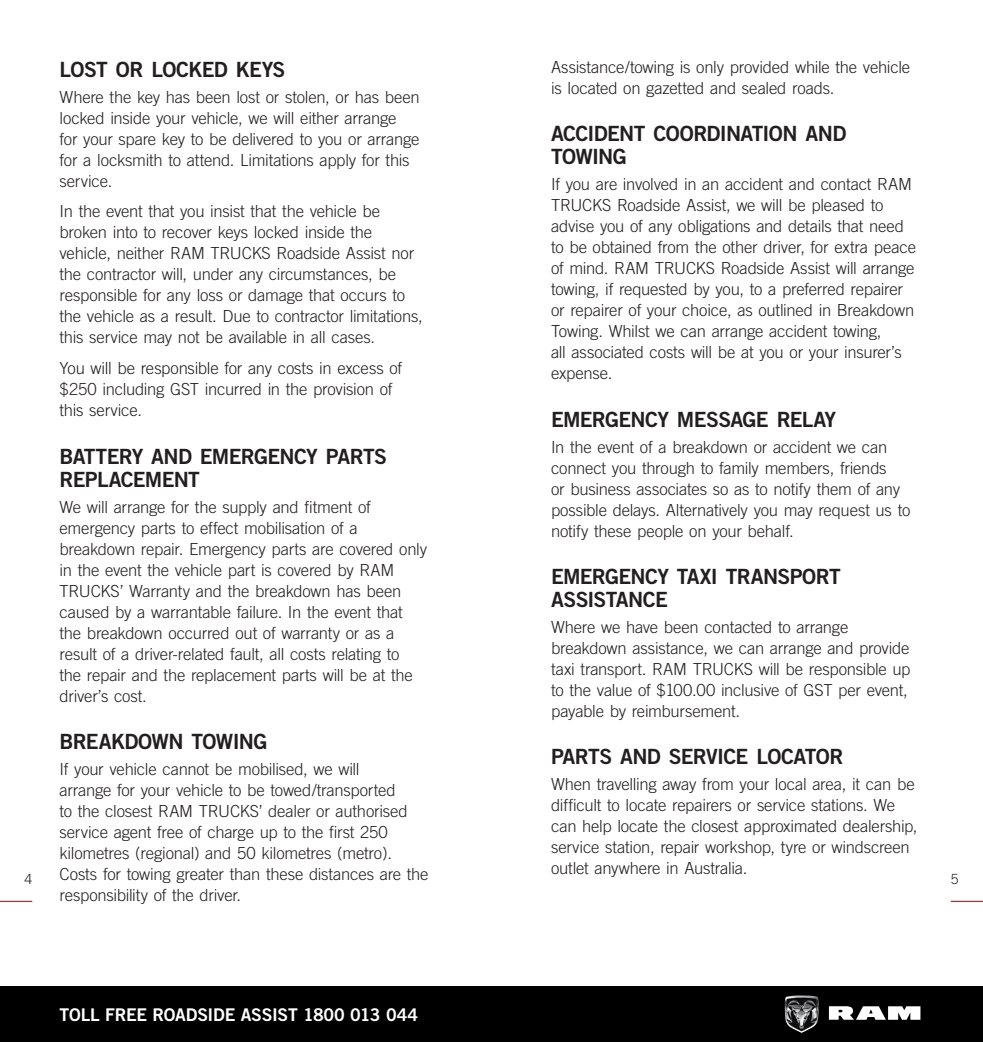
<style>
.page{position:relative;width:983px;height:1042px;background:#fff}
.page>*{position:absolute;margin:0;border:0;box-sizing:border-box;transform-origin:0 0}
.t1{font:21px/22.8px "Trade Gothic Bold Two";letter-spacing:-.03em;color:#231f20}
.t2{font:17.5px "Trade Gothic Bold Two";letter-spacing:-.01em;color:#fff}
.t3{font:300 16.62px/21px "Trade Gothic";letter-spacing:-.015em;color:#231f20}
.t4{font:300 14px "Trade Gothic";color:#231f20}
</style>
<div class="page">
<div style="left:0;top:986px;width:982px;height:56px;background:#000"></div>
<svg style="left:828px;top:1006px;width:92px;height:14px"></svg>
<img style="left:784px;top:995px;width:34px;height:38px">
<hr style="left:0;top:901px;width:32px;height:1px;background:#d1232a">
<hr style="left:950px;top:901px;width:32px;height:1px;background:#d1232a">
<p class="t3" style="left:551px;top:56px;width:360px">Assistance/towing is only provided while the vehicle is located on gazetted and sealed roads.</p>
<p class="t1" style="left:551px;top:122px;width:297px">ACCIDENT COORDINATION AND<br>TOWING</p>
<p class="t3" style="left:551px;top:173px;width:366px">If you are involved in an accident and contact RAM TRUCKS Roadside Assist, we will be pleased to advise you of any obligations and details that need to be obtained from the other driver, for extra peace of mind. RAM TRUCKS Roadside Assist will arrange towing, if requested by you, to a preferred repairer or repairer of your choice, as outlined in Breakdown Towing. Whilst we can arrange accident towing,<br>all associated costs will be at you or your insurer’s expense.</p>
<p class="t1" style="left:551px;top:407px;width:287px">EMERGENCY MESSAGE RELAY</p>
<p class="t3" style="left:551px;top:436px;width:360px">In the event of a breakdown or accident we can connect you through to family members, friends<br>or business associates so as to notify them of any possible delays. Alternatively you may request us to notify these people on your behalf.</p>
<p class="t1" style="left:551px;top:565px;width:291px">EMERGENCY TAXI TRANSPORT<br>ASSISTANCE</p>
<p class="t3" style="left:551px;top:616px;width:361px">Where we have been contacted to arrange breakdown assistance, we can arrange and provide taxi transport. RAM TRUCKS will be responsible up to the value of $100.00 inclusive of GST per event, payable by reimbursement.</p>
<p class="t1" style="left:551px;top:745px;width:294px">PARTS AND SERVICE LOCATOR</p>
<p class="t3" style="left:551px;top:774px;width:368px">When travelling away from your local area, it can be difficult to locate repairers or service stations. We can help locate the closest approximated dealership, service station, repair workshop, tyre or windscreen outlet anywhere in Australia.</p>
<p class="t1" style="left:60px;top:57px;width:227px">LOST OR LOCKED KEYS</p>
<p class="t3" style="left:60px;top:86px;width:361px">Where the key has been lost or stolen, or has been locked inside your vehicle, we will either arrange<br>for your spare key to be delivered to you or arrange for a locksmith to attend. Limitations apply for this service.</p>
<p class="t3" style="left:60px;top:201px;width:364px">In the event that you insist that the vehicle be broken into to recover keys locked inside the vehicle, neither RAM TRUCKS Roadside Assist nor the contractor will, under any circumstances, be responsible for any loss or damage that occurs to the vehicle as a result. Due to contractor limitations, this service may not be available in all cases.</p>
<p class="t3" style="left:60px;top:358px;width:344px">You will be responsible for any costs in excess of $250 including GST incurred in the provision of this service.</p>
<p class="t1" style="left:60px;top:445px;width:329px">BATTERY AND EMERGENCY PARTS<br>REPLACEMENT</p>
<p class="t3" style="left:60px;top:496px;width:369px">We will arrange for the supply and fitment of emergency parts to effect mobilisation of a breakdown repair. Emergency parts are covered only in the event the vehicle part is covered by RAM TRUCKS’ Warranty and the breakdown has been caused by a warrantable failure. In the event that the breakdown occurred out of warranty or as a result of a driver-related fault, all costs relating to<br>the repair and the replacement parts will be at the driver’s cost.</p>
<p class="t1" style="left:60px;top:730px;width:209px">BREAKDOWN TOWING</p>
<p class="t3" style="left:60px;top:758px;width:370px">If your vehicle cannot be mobilised, we will<br>arrange for your vehicle to be towed/transported<br>to the closest RAM TRUCKS’ dealer or authorised service agent free of charge up to the first 250 kilometres (regional) and 50 kilometres (metro).<br>Costs for towing greater than these distances are the responsibility of the driver.</p>
<p class="t4" style="left:24px;top:871px;width:9px">4</p>
<p class="t4" style="left:950px;top:871px;width:9px">5</p>
<p class="t2" style="left:60px;top:1004px;width:360px">TOLL FREE ROADSIDE ASSIST 1800 013 044</p>
</div>
